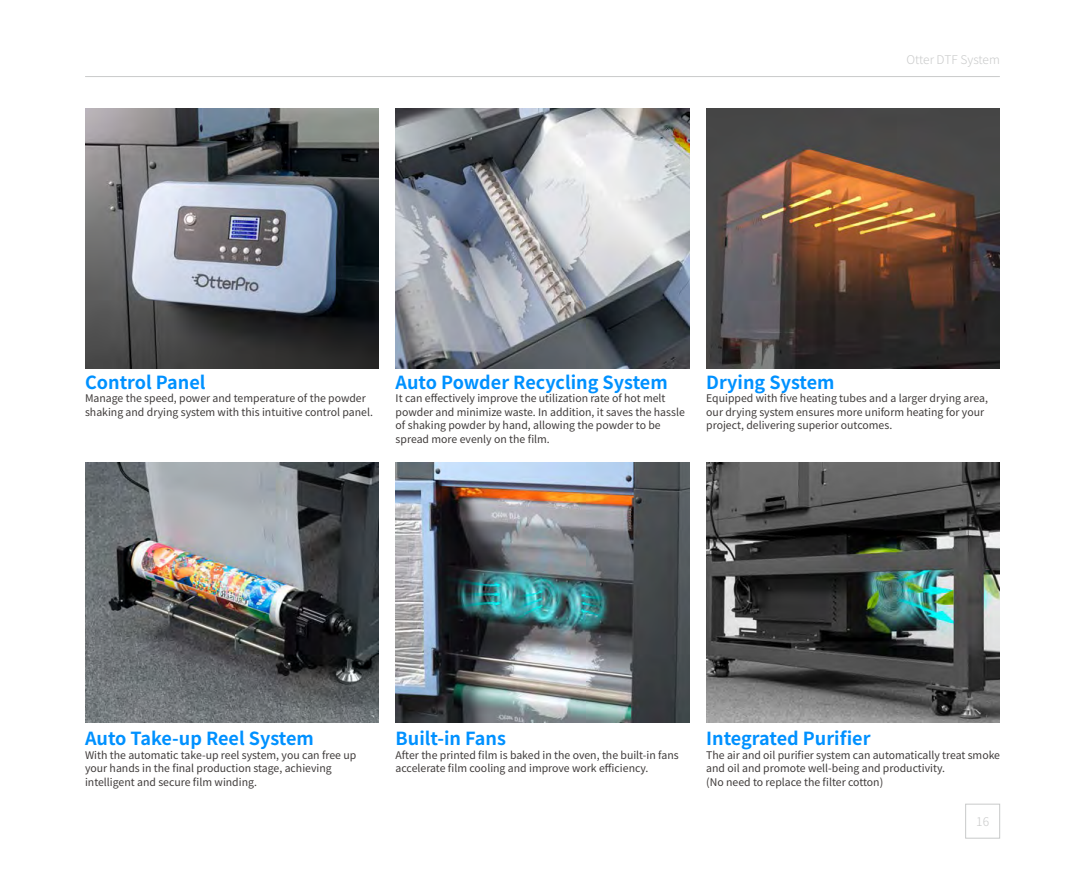
<style>
.page{position:relative;width:1085px;height:872px;background:#fff}
.page>*{position:absolute;margin:0;border:0;box-sizing:border-box;transform-origin:0 0}
.t1{font:700 18px "Source Han Sans SC";color:#0091ff}
.t2{font:300 12px "Source Han Sans SC";color:#c9caca}
.t3{font:10.5px/13.5px "Source Han Sans SC";color:#3e3a39}
</style>
<div class="page">
<hr style="left:85px;top:76px;width:914px;height:1px;background:#c9caca">
<div style="left:965px;top:804px;width:34px;height:34px;border:1px solid #c9caca"></div>
<img style="left:85px;top:108px;width:293px;height:260px">
<img style="left:85px;top:463px;width:293px;height:260px">
<img style="left:395px;top:108px;width:294px;height:260px">
<img style="left:395px;top:463px;width:294px;height:260px">
<img style="left:706px;top:108px;width:293px;height:260px">
<img style="left:706px;top:463px;width:293px;height:260px">
<p class="t2" style="left:906px;top:53px;width:95px">Otter DTF System</p>
<h1 class="t1" style="left:85px;top:372px;width:122px">Control Panel</h1>
<h1 class="t1" style="left:395px;top:372px;width:273px">Auto Powder Recycling System</h1>
<h1 class="t1" style="left:706px;top:372px;width:130px">Drying System</h1>
<p class="t3" style="left:85px;top:392px;width:289px">Manage the speed, power and temperature of the powder shaking and drying system with this intuitive control panel.</p>
<p class="t3" style="left:395px;top:392px;width:291px">It can effectively improve the utilization rate of hot melt powder and minimize waste. In addition, it saves the hassle of shaking powder by hand, allowing the powder to be spread more evenly on the film.</p>
<p class="t3" style="left:706px;top:392px;width:283px">Equipped with five heating tubes and a larger drying area, our drying system ensures more uniform heating for your project, delivering superior outcomes.</p>
<h1 class="t1" style="left:85px;top:728px;width:230px">Auto Take-up Reel System</h1>
<h1 class="t1" style="left:395px;top:728px;width:112px">Built-in Fans</h1>
<h1 class="t1" style="left:706px;top:728px;width:166px">Integrated Purifier</h1>
<p class="t3" style="left:85px;top:748px;width:273px">With the automatic take-up reel system, you can free up your hands in the final production stage, achieving intelligent and secure film winding.</p>
<p class="t3" style="left:395px;top:748px;width:284px">After the printed film is baked in the oven, the built-in fans accelerate film cooling and improve work efficiency.</p>
<p class="t3" style="left:706px;top:748px;width:295px">The air and oil purifier system can automatically treat smoke and oil and promote well-being and productivity.<br>(No need to replace the filter cotton)</p>
<p class="t2" style="left:976px;top:814px;width:14px">16</p>
</div>
